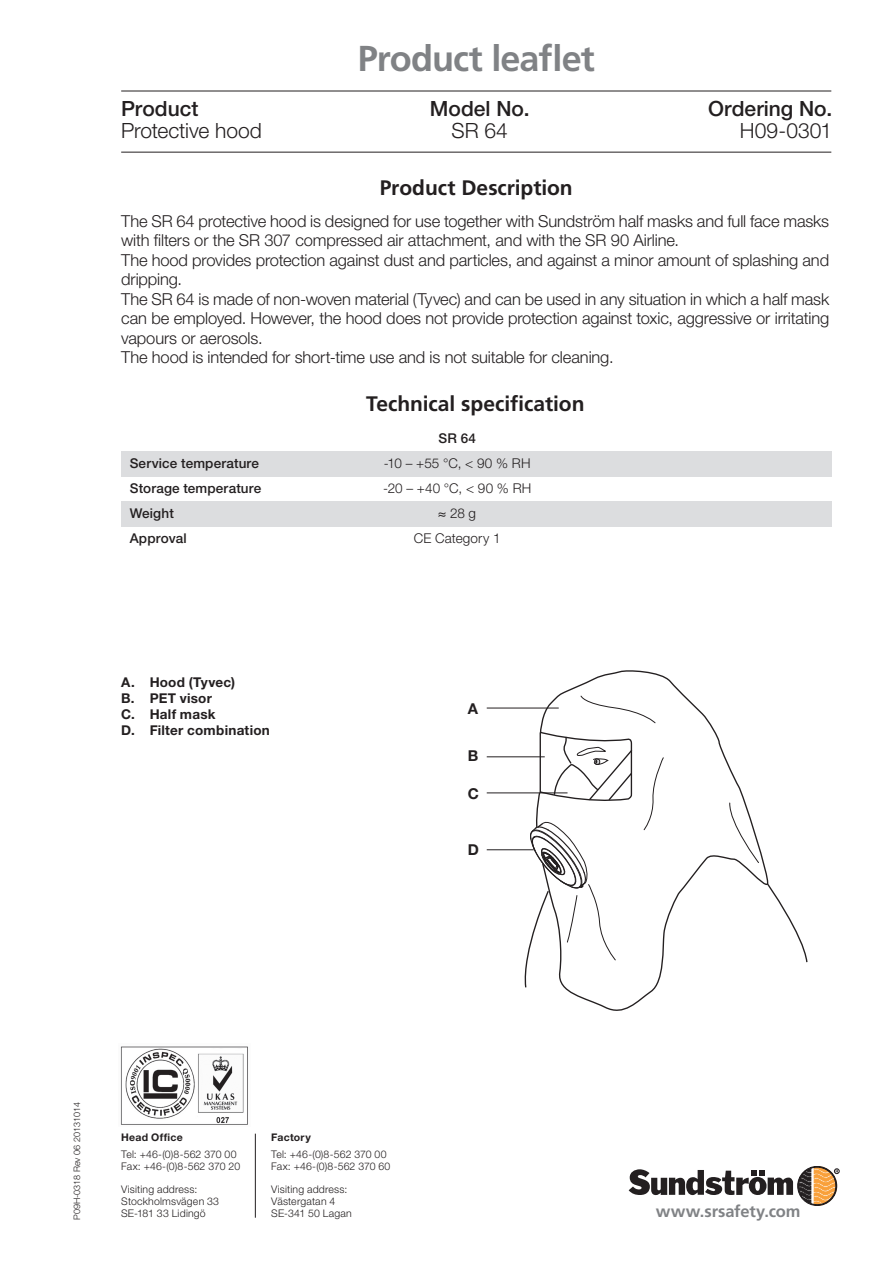
<style>
.page{position:relative;width:893px;height:1263px;background:#fff}
.page>*{position:absolute;margin:0;border:0;box-sizing:border-box;transform-origin:0 0}
.t1{font:700 36px "Frutiger LT Pro";letter-spacing:-.025em;color:#808285}
.t2{font:700 21px "Frutiger LT Pro";letter-spacing:-.005em;color:#231f20}
.Designation{font:500 21px "Helvetica Neue LT Pro";color:#231f20}
.Designation_rad_2{font:300 21px "Helvetica Neue LT Pro";letter-spacing:-.005em;color:#231f20}
.Bröd{font:300 16.5px/19.5px "Helvetica Neue LT Pro";letter-spacing:-.01em;color:#231f20}
.t3{font:700 16.5px "Frutiger LT Pro";letter-spacing:-.005em;color:#808285}
.t4{font:700 15px "Helvetica Neue";color:#231f20}
.Tabell{font:500 13.5px "Helvetica Neue LT Pro";letter-spacing:.015em;color:#231f20}
.Detaljer{font:700 13.5px "Helvetica Neue";letter-spacing:.02em;color:#231f20}
.Tabell-2{font:300 13.5px "Helvetica Neue LT Pro";letter-spacing:.01em;color:#231f20}
.t5{font:300 10.5px "Helvetica Neue LT Pro";letter-spacing:.015em;color:#231f20}
.t6{font:700 10.5px "Helvetica Neue";letter-spacing:.025em;color:#231f20}
.t7{font:300 9px "Helvetica Neue LT Pro";color:#231f20}
</style>
<div class="page">
<hr style="left:255px;top:1134px;width:1px;height:84px;background:#231f20">
<svg style="left:629px;top:1166px;width:210px;height:40px"></svg>
<img style="left:120px;top:1046px;width:128px;height:79px">
<hr style="left:121px;top:152px;width:710px;height:1px;background:#231f20">
<hr style="left:121px;top:91px;width:710px;height:1px;background:#231f20">
<div style="left:121px;top:451px;width:711px;height:25px;background:#dcdddf"></div>
<div style="left:121px;top:501px;width:711px;height:25px;background:#dcdddf"></div>
<svg style="left:539px;top:670px;width:230px;height:341px"></svg>
<svg style="left:566px;top:695px;width:193px;height:266px"></svg>
<svg style="left:766px;top:882px;width:42px;height:82px"></svg>
<svg style="left:522px;top:731px;width:111px;height:258px"></svg>
<hr style="left:487px;top:708px;width:72px;height:1px;background:#231f20">
<hr style="left:487px;top:756px;width:58px;height:1px;background:#231f20">
<hr style="left:487px;top:793px;width:80px;height:1px;background:#231f20">
<hr style="left:487px;top:849px;width:47px;height:1px;background:#231f20">
<p class="t1" style="left:358px;top:37px;width:239px">Product leaflet</p>
<p class="Designation" style="left:121px;top:96px;width:79px">Product</p>
<p class="Designation" style="left:430px;top:96px;width:101px">Model No.</p>
<p class="Designation" style="left:708px;top:96px;width:125px">Ordering No.</p>
<p class="Designation_rad_2" style="left:121px;top:118px;width:142px">Protective hood</p>
<p class="Designation_rad_2" style="left:452px;top:118px;width:58px">SR 64</p>
<p class="Designation_rad_2" style="left:740px;top:118px;width:94px">H09-0301</p>
<p class="t2" style="left:380px;top:176px;width:195px">Product Description</p>
<p class="Bröd" style="left:121px;top:211px;width:709px">The SR 64 protective hood is designed for use together with Sundström half masks and full face masks with filters or the SR 307 compressed air attachment, and with the SR 90 Airline.</p>
<p class="Bröd" style="left:121px;top:250px;width:709px">The hood provides protection against dust and particles, and against a minor amount of splashing and dripping.</p>
<p class="Bröd" style="left:121px;top:289px;width:710px;text-align:justify">The SR 64 is made of non-woven material (Tyvec) and can be used in any situation in which a half mask can be employed. However, the hood does not provide protection against toxic, aggressive or irritating vapours or aerosols.</p>
<p class="Bröd" style="left:121px;top:347px;width:494px">The hood is intended for short-time use and is not suitable for cleaning.</p>
<p class="t2" style="left:366px;top:391px;width:220px">Technical specification</p>
<p class="Tabell" style="left:438px;top:430px;width:39px">SR 64</p>
<p class="Tabell" style="left:130px;top:455px;width:131px">Service temperature</p>
<p class="Tabell-2" style="left:384px;top:455px;width:148px">-10 – +55 °C, &lt; 90 % RH</p>
<p class="Tabell" style="left:130px;top:480px;width:133px">Storage temperature</p>
<p class="Tabell-2" style="left:383px;top:480px;width:150px">-20 – +40 °C, &lt; 90 % RH</p>
<p class="Tabell" style="left:130px;top:505px;width:46px">Weight</p>
<p class="Tabell-2" style="left:438px;top:505px;width:39px">≈ 28 g</p>
<p class="Tabell" style="left:130px;top:530px;width:59px">Approval</p>
<p class="Tabell-2" style="left:414px;top:530px;width:88px">CE Category 1</p>
<p class="Detaljer" style="left:121px;top:673px;width:116px">A. Hood (Tyvec)</p>
<p class="Detaljer" style="left:121px;top:690px;width:92px">B. PET visor</p>
<p class="Detaljer" style="left:121px;top:706px;width:96px">C. Half mask</p>
<p class="Detaljer" style="left:121px;top:722px;width:150px">D. Filter combination</p>
<p class="t4" style="left:468px;top:699px;width:12px">A</p>
<p class="t4" style="left:468px;top:746px;width:12px">B</p>
<p class="t4" style="left:468px;top:784px;width:13px">C</p>
<p class="t4" style="left:468px;top:840px;width:13px">D</p>
<p class="t7" style="left:72px;top:1220px;width:119px;rotate:-90deg">P09H-0318 Rev 06 20131014</p>
<p class="t6" style="left:121px;top:1131px;width:63px">Head Office</p>
<p class="t6" style="left:271px;top:1131px;width:41px">Factory</p>
<p class="t5" style="left:121px;top:1147px;width:117px">Tel: +46-(0)8-562 370 00</p>
<p class="t5" style="left:271px;top:1147px;width:117px">Tel: +46-(0)8-562 370 00</p>
<p class="t5" style="left:121px;top:1159px;width:120px">Fax: +46-(0)8-562 370 20</p>
<p class="t5" style="left:271px;top:1159px;width:121px">Fax: +46-(0)8-562 370 60</p>
<p class="t5" style="left:121px;top:1183px;width:78px">Visiting address:</p>
<p class="t5" style="left:271px;top:1183px;width:78px">Visiting address:</p>
<p class="t5" style="left:121px;top:1195px;width:99px">Stockholmsvägen 33</p>
<p class="t5" style="left:271px;top:1195px;width:66px">Västergatan 4</p>
<p class="t5" style="left:121px;top:1207px;width:86px">SE-181 33 Lidingö</p>
<p class="t5" style="left:271px;top:1207px;width:82px">SE-341 50 Lagan</p>
<p class="t3" style="left:656px;top:1202px;width:146px">www.srsafety.com</p>
</div>
